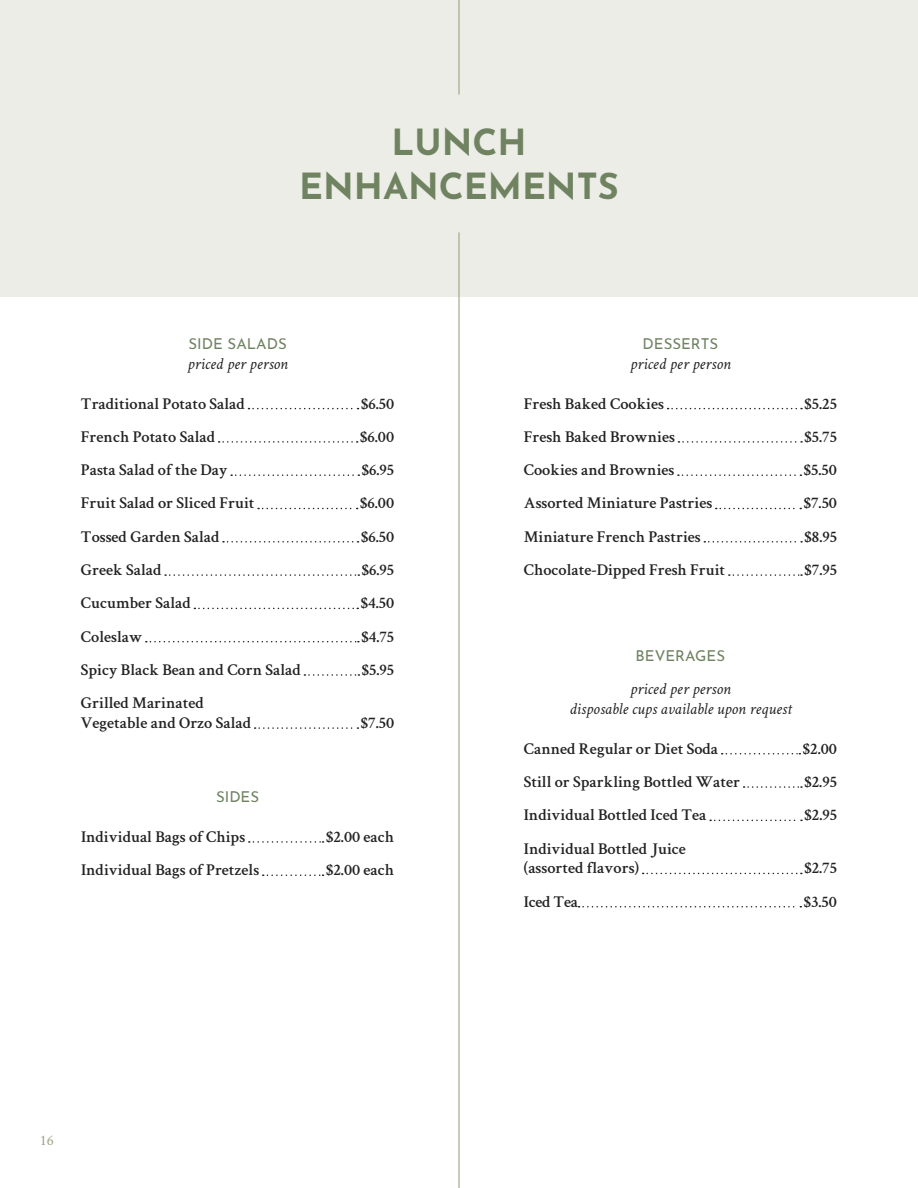
<style>
.page{position:relative;width:918px;height:1188px;background:#fff}
.page>*{position:absolute;margin:0;border:0;box-sizing:border-box;transform-origin:0 0}
.t1{font:700 36px/43.2px "Josefin Sans";color:#6f8361;text-align:center}
.t2{font:600 16.5px/19.8px "Crimson Text";color:#222}
.t3{font:italic 16.5px/19.8px "Crimson Text";color:#222;text-align:center}
.t4{font:15px "Josefin Sans";color:#6f8361}
.t5{font:15px "Crimson Text";color:#a1a485}
</style>
<div class="page">
<div style="left:0;top:0;width:918px;height:297px;background:#ecede7"></div>
<svg style="left:248px;top:408px;width:111px;height:1px"></svg>
<svg style="left:219px;top:441px;width:139px;height:2px"></svg>
<svg style="left:231px;top:474px;width:128px;height:2px"></svg>
<svg style="left:258px;top:508px;width:100px;height:1px"></svg>
<svg style="left:223px;top:541px;width:136px;height:2px"></svg>
<svg style="left:165px;top:574px;width:194px;height:2px"></svg>
<svg style="left:194px;top:608px;width:164px;height:1px"></svg>
<svg style="left:146px;top:641px;width:213px;height:1px"></svg>
<svg style="left:304px;top:674px;width:55px;height:2px"></svg>
<svg style="left:255px;top:727px;width:103px;height:2px"></svg>
<svg style="left:249px;top:841px;width:75px;height:2px"></svg>
<svg style="left:263px;top:874px;width:61px;height:2px"></svg>
<svg style="left:668px;top:408px;width:134px;height:1px"></svg>
<svg style="left:678px;top:441px;width:124px;height:2px"></svg>
<svg style="left:678px;top:474px;width:123px;height:2px"></svg>
<svg style="left:716px;top:508px;width:85px;height:1px"></svg>
<svg style="left:704px;top:541px;width:98px;height:2px"></svg>
<svg style="left:729px;top:574px;width:73px;height:2px"></svg>
<svg style="left:722px;top:753px;width:78px;height:1px"></svg>
<svg style="left:744px;top:786px;width:58px;height:2px"></svg>
<svg style="left:710px;top:820px;width:92px;height:1px"></svg>
<svg style="left:643px;top:873px;width:159px;height:1px"></svg>
<svg style="left:579px;top:906px;width:222px;height:2px"></svg>
<hr style="left:458px;top:0;width:2px;height:95px;background:#a1a485">
<hr style="left:458px;top:232px;width:2px;height:956px;background:#a1a485">
<h1 class="t1" style="left:299px;top:116px;width:321px">LUNCH<br>ENHANCEMENTS</h1>
<p class="t4" style="left:188px;top:331px;width:100px">SIDE SALADS</p>
<p class="t3" style="left:187px;top:354px;width:102px">priced per person</p>
<p class="t2" style="left:81px;top:392px;width:165px">Traditional Potato Salad</p>
<p class="t2" style="left:361px;top:392px;width:35px">$6.50</p>
<p class="t2" style="left:81px;top:426px;width:136px">French Potato Salad</p>
<p class="t2" style="left:360px;top:426px;width:36px">$6.00</p>
<p class="t2" style="left:81px;top:459px;width:148px">Pasta Salad of the Day</p>
<p class="t2" style="left:362px;top:459px;width:34px">$6.95</p>
<p class="t2" style="left:81px;top:492px;width:175px">Fruit Salad or Sliced Fruit</p>
<p class="t2" style="left:360px;top:492px;width:36px">$6.00</p>
<p class="t2" style="left:81px;top:525px;width:140px">Tossed Garden Salad</p>
<p class="t2" style="left:361px;top:525px;width:35px">$6.50</p>
<p class="t2" style="left:81px;top:559px;width:82px">Greek Salad</p>
<p class="t2" style="left:362px;top:559px;width:34px">$6.95</p>
<p class="t2" style="left:81px;top:592px;width:111px">Cucumber Salad</p>
<p class="t2" style="left:361px;top:592px;width:35px">$4.50</p>
<p class="t2" style="left:81px;top:625px;width:63px">Coleslaw</p>
<p class="t2" style="left:361px;top:625px;width:34px">$4.75</p>
<p class="t2" style="left:81px;top:659px;width:221px">Spicy Black Bean and Corn Salad</p>
<p class="t2" style="left:362px;top:659px;width:34px">$5.95</p>
<p class="t2" style="left:81px;top:692px;width:172px">Grilled Marinated<br>Vegetable and Orzo Salad</p>
<p class="t2" style="left:361px;top:712px;width:35px">$7.50</p>
<p class="t4" style="left:216px;top:784px;width:45px">SIDES</p>
<p class="t2" style="left:81px;top:826px;width:166px">Individual Bags of Chips</p>
<p class="t2" style="left:326px;top:826px;width:70px">$2.00 each</p>
<p class="t2" style="left:81px;top:859px;width:180px">Individual Bags of Pretzels</p>
<p class="t2" style="left:326px;top:859px;width:70px">$2.00 each</p>
<p class="t4" style="left:643px;top:331px;width:77px">DESSERTS</p>
<p class="t3" style="left:630px;top:354px;width:102px">priced per person</p>
<p class="t2" style="left:524px;top:392px;width:142px">Fresh Baked Cookies</p>
<p class="t2" style="left:805px;top:392px;width:34px">$5.25</p>
<p class="t2" style="left:524px;top:426px;width:153px">Fresh Baked Brownies</p>
<p class="t2" style="left:805px;top:426px;width:34px">$5.75</p>
<p class="t2" style="left:524px;top:459px;width:152px">Cookies and Brownies</p>
<p class="t2" style="left:804px;top:459px;width:35px">$5.50</p>
<p class="t2" style="left:524px;top:492px;width:190px">Assorted Miniature Pastries</p>
<p class="t2" style="left:804px;top:492px;width:35px">$7.50</p>
<p class="t2" style="left:524px;top:525px;width:178px">Miniature French Pastries</p>
<p class="t2" style="left:805px;top:525px;width:34px">$8.95</p>
<p class="t2" style="left:524px;top:559px;width:203px">Chocolate-Dipped Fresh Fruit</p>
<p class="t2" style="left:805px;top:559px;width:34px">$7.95</p>
<p class="t4" style="left:636px;top:643px;width:91px">BEVERAGES</p>
<p class="t3" style="left:569px;top:679px;width:223px">priced per person<br>disposable cups available upon request</p>
<p class="t2" style="left:524px;top:737px;width:196px">Canned Regular or Diet Soda</p>
<p class="t2" style="left:803px;top:737px;width:36px">$2.00</p>
<p class="t2" style="left:524px;top:771px;width:218px">Still or Sparkling Bottled Water</p>
<p class="t2" style="left:804px;top:771px;width:34px">$2.95</p>
<p class="t2" style="left:524px;top:804px;width:184px">Individual Bottled Iced Tea</p>
<p class="t2" style="left:804px;top:804px;width:34px">$2.95</p>
<p class="t2" style="left:524px;top:837px;width:164px">Individual Bottled Juice (assorted flavors)</p>
<p class="t2" style="left:804px;top:857px;width:34px">$2.75</p>
<p class="t2" style="left:524px;top:890px;width:56px">Iced Tea</p>
<p class="t2" style="left:804px;top:890px;width:35px">$3.50</p>
<p class="t5" style="left:40px;top:1129px;width:16px">16</p>
</div>
